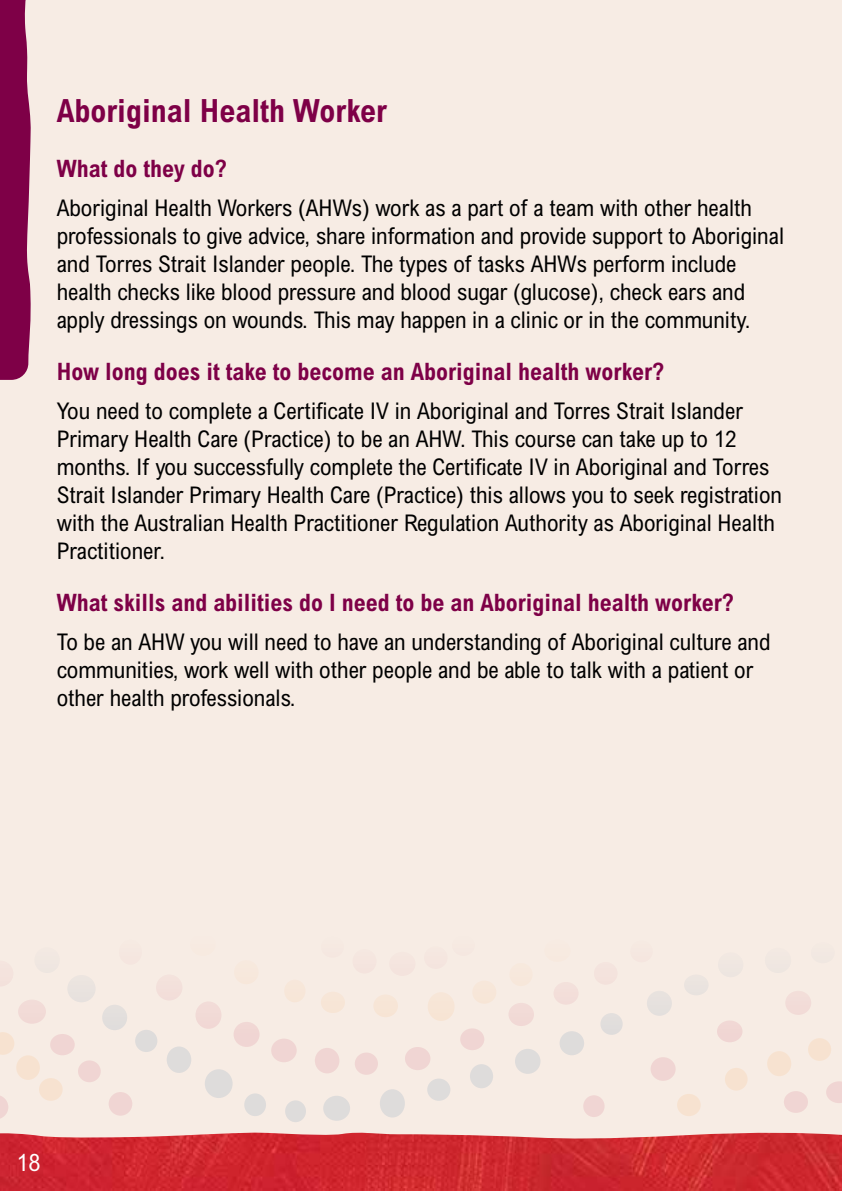
<style>
.page{position:relative;width:842px;height:1191px;background:#f7ece4}
.page>*{position:absolute;margin:0;border:0;box-sizing:border-box;transform-origin:0 0}
.t1{font:700 condensed 32px "Arial MT Std";color:#7e0047}
.t2{font:700 condensed 24px "Arial MT Std";color:#7e0047}
.t3{font:condensed 24px "Arial MT Std";color:#fff}
.t4{font:condensed 23px/28px "Arial MT Std";color:#000}
</style>
<div class="page">
<div style="left:119px;top:939px;width:23px;height:25px;background:#f5e8e1;border-radius:50%"></div>
<div style="left:156px;top:974px;width:26px;height:26px;background:#f3e0db;border-radius:50%"></div>
<div style="left:195px;top:1001px;width:26px;height:27px;background:#f1dad6;border-radius:50%"></div>
<div style="left:234px;top:1021px;width:26px;height:26px;background:#f0d5d3;border-radius:50%"></div>
<div style="left:271px;top:1038px;width:26px;height:24px;background:#f0d5d3;border-radius:50%"></div>
<div style="left:315px;top:1047px;width:24px;height:26px;background:#f0d5d3;border-radius:50%"></div>
<div style="left:355px;top:1052px;width:23px;height:22px;background:#f0d5d3;border-radius:50%"></div>
<div style="left:405px;top:1047px;width:25px;height:23px;background:#f0d5d3;border-radius:50%"></div>
<div style="left:460px;top:1028px;width:24px;height:22px;background:#f0d5d3;border-radius:50%"></div>
<div style="left:508px;top:1002px;width:26px;height:24px;background:#f1dad6;border-radius:50%"></div>
<div style="left:553px;top:982px;width:26px;height:22px;background:#f3ded9;border-radius:50%"></div>
<div style="left:594px;top:962px;width:24px;height:22px;background:#f4e3dd;border-radius:50%"></div>
<div style="left:630px;top:940px;width:23px;height:22px;background:#f5e8e1;border-radius:50%"></div>
<div style="left:352px;top:949px;width:25px;height:24px;background:#f5e5df;border-radius:50%"></div>
<div style="left:389px;top:951px;width:27px;height:25px;background:#f5e5df;border-radius:50%"></div>
<div style="left:424px;top:946px;width:24px;height:23px;background:#f5e6df;border-radius:50%"></div>
<div style="left:234px;top:960px;width:25px;height:24px;background:#f7e8dd;border-radius:50%"></div>
<div style="left:284px;top:979px;width:22px;height:23px;background:#f7e6d9;border-radius:50%"></div>
<div style="left:321px;top:991px;width:24px;height:22px;background:#f7e5d6;border-radius:50%"></div>
<div style="left:373px;top:994px;width:25px;height:23px;background:#f7e5d6;border-radius:50%"></div>
<div style="left:428px;top:992px;width:27px;height:29px;background:#f7e5d6;border-radius:50%"></div>
<div style="left:472px;top:980px;width:24px;height:23px;background:#f7e6d9;border-radius:50%"></div>
<div style="left:509px;top:963px;width:24px;height:23px;background:#f7e8dc;border-radius:50%"></div>
<div style="left:544px;top:939px;width:27px;height:23px;background:#f7eae0;border-radius:50%"></div>
<div style="left:34px;top:947px;width:26px;height:26px;background:#f1e8e1;border-radius:50%"></div>
<div style="left:67px;top:975px;width:29px;height:27px;background:#eae3df;border-radius:50%"></div>
<div style="left:102px;top:1004px;width:25px;height:26px;background:#e3dfdd;border-radius:50%"></div>
<div style="left:135px;top:1029px;width:22px;height:23px;background:#dedcdb;border-radius:50%"></div>
<div style="left:167px;top:1046px;width:24px;height:27px;background:#dedcdb;border-radius:50%"></div>
<div style="left:205px;top:1069px;width:28px;height:29px;background:#dedcdb;border-radius:50%"></div>
<div style="left:244px;top:1093px;width:22px;height:23px;background:#dedcdb;border-radius:50%"></div>
<div style="left:285px;top:1100px;width:21px;height:22px;background:#dedcdb;border-radius:50%"></div>
<div style="left:323px;top:1095px;width:27px;height:25px;background:#dedcdb;border-radius:50%"></div>
<div style="left:380px;top:1089px;width:25px;height:28px;background:#dedcdb;border-radius:50%"></div>
<div style="left:427px;top:1078px;width:23px;height:22px;background:#dedcdb;border-radius:50%"></div>
<div style="left:470px;top:1064px;width:23px;height:24px;background:#dedcdb;border-radius:50%"></div>
<div style="left:515px;top:1048px;width:25px;height:25px;background:#dedcdb;border-radius:50%"></div>
<div style="left:559px;top:1031px;width:25px;height:24px;background:#dedcdb;border-radius:50%"></div>
<div style="left:600px;top:1013px;width:23px;height:21px;background:#e1dedc;border-radius:50%"></div>
<div style="left:647px;top:990px;width:25px;height:25px;background:#e6e1de;border-radius:50%"></div>
<div style="left:684px;top:974px;width:25px;height:21px;background:#ebe4df;border-radius:50%"></div>
<div style="left:718px;top:952px;width:25px;height:25px;background:#efe6e1;border-radius:50%"></div>
<div style="left:765px;top:947px;width:26px;height:26px;background:#f0e7e1;border-radius:50%"></div>
<div style="left:811px;top:942px;width:24px;height:21px;background:#f2e8e2;border-radius:50%"></div>
<div style="left:583px;top:1095px;width:22px;height:22px;background:#f0d5d3;border-radius:50%"></div>
<div style="left:650px;top:1057px;width:26px;height:23px;background:#f0d5d3;border-radius:50%"></div>
<div style="left:717px;top:1020px;width:25px;height:22px;background:#f0d6d3;border-radius:50%"></div>
<div style="left:785px;top:990px;width:26px;height:25px;background:#f2dcd8;border-radius:50%"></div>
<div style="left:784px;top:1091px;width:24px;height:22px;background:#f0d5d3;border-radius:50%"></div>
<svg style="left:826px;top:1081px;width:16px;height:22px"></svg>
<svg style="left:0;top:1096px;width:8px;height:23px"></svg>
<svg style="left:0;top:1032px;width:14px;height:22px"></svg>
<div style="left:16px;top:1055px;width:24px;height:25px;background:#f7e2d0;border-radius:50%"></div>
<div style="left:39px;top:1078px;width:24px;height:22px;background:#f7e2d0;border-radius:50%"></div>
<svg style="left:0;top:981px;width:10px;height:5px"></svg>
<div style="left:18px;top:999px;width:28px;height:24px;background:#f2dbd7;border-radius:50%"></div>
<div style="left:50px;top:1034px;width:25px;height:21px;background:#f0d5d3;border-radius:50%"></div>
<div style="left:78px;top:1060px;width:23px;height:22px;background:#f0d5d3;border-radius:50%"></div>
<div style="left:109px;top:1092px;width:23px;height:23px;background:#f0d5d3;border-radius:50%"></div>
<div style="left:677px;top:1093px;width:24px;height:23px;background:#f7e2d0;border-radius:50%"></div>
<div style="left:725px;top:1067px;width:23px;height:23px;background:#f7e2d0;border-radius:50%"></div>
<div style="left:767px;top:1051px;width:24px;height:25px;background:#f7e2d0;border-radius:50%"></div>
<div style="left:808px;top:1038px;width:23px;height:22px;background:#f7e2d0;border-radius:50%"></div>
<svg style="left:0;top:0;width:31px;height:380px;background:#881454"></svg>
<img style="left:0;top:1132px;width:842px;height:59px">
<h1 class="t1" style="left:57px;top:92px;width:332px">Aboriginal Health Worker</h1>
<p class="t2" style="left:57px;top:154px;width:171px">What do they do?</p>
<p class="t4" style="left:57px;top:193px;width:729px">Aboriginal Health Workers (AHWs) work as a part of a team with other health professionals to give advice, share information and provide support to Aboriginal and Torres Strait Islander people. The types of tasks AHWs perform include health checks like blood pressure and blood sugar (glucose), check ears and apply dressings on wounds. This may happen in a clinic or in the community.</p>
<p class="t2" style="left:57px;top:357px;width:609px">How long does it take to become an Aboriginal health worker?</p>
<p class="t4" style="left:57px;top:396px;width:727px">You need to complete a Certificate IV in Aboriginal and Torres Strait Islander Primary Health Care (Practice) to be an AHW. This course can take up to 12 months. If you successfully complete the Certificate IV in Aboriginal and Torres Strait Islander Primary Health Care (Practice) this allows you to seek registration with the Australian Health Practitioner Regulation Authority as Aboriginal Health Practitioner.</p>
<p class="t2" style="left:57px;top:588px;width:678px">What skills and abilities do I need to be an Aboriginal health worker?</p>
<p class="t4" style="left:57px;top:627px;width:715px">To be an AHW you will need to have an understanding of Aboriginal culture and communities, work well with other people and be able to talk with a patient or other health professionals.</p>
<p class="t3" style="left:16px;top:1148px;width:25px">18</p>
</div>
